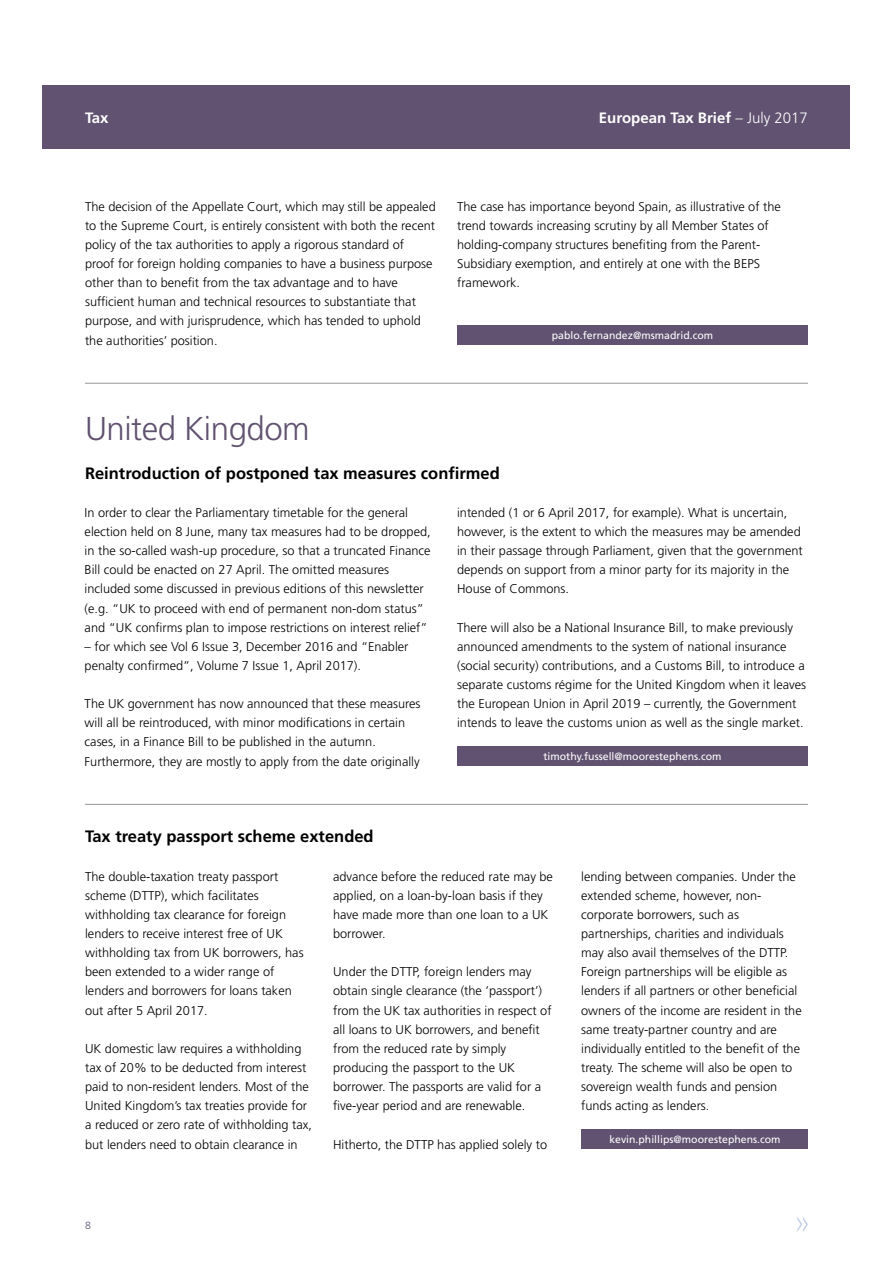
<style>
.page{position:relative;width:893px;height:1263px;background:#fff}
.page>*{position:absolute;margin:0;border:0;box-sizing:border-box;transform-origin:0 0}
.t1{font:300 33px "Frutiger LT Std";letter-spacing:-.015em;color:#605270}
.t2{font:700 16.5px "Frutiger LT Std";color:#000}
.t3{font:700 15px "Frutiger LT Std";color:#fff}
.t4{font:300 12.75px/19.2px "Frutiger LT Std";color:#000}
.t5{font:10.5px "Frutiger LT Std";color:#fff}
.t6{font:300 10.5px "Frutiger LT Std";color:#605270}
.s1{font-weight:300}
</style>
<div class="page">
<div style="left:43px;top:85px;width:807px;height:64px;background:#605270"></div>
<svg style="left:797px;top:1217px;width:11px;height:15px"></svg>
<hr style="left:85px;top:804px;width:723px;height:1px;background:#939598">
<hr style="left:85px;top:383px;width:723px;height:1px;background:#939598">
<div style="left:582px;top:1129px;width:226px;height:19px;background:#605270"></div>
<div style="left:457px;top:746px;width:351px;height:20px;background:#605270"></div>
<div style="left:457px;top:325px;width:351px;height:20px;background:#605270"></div>
<p class="t3" style="left:85px;top:109px;width:25px">Tax</p>
<p class="t3" style="left:599px;top:109px;width:210px">European Tax Brief <span class="s1">– July 2017</span></p>
<p class="t4" style="left:85px;top:197px;width:352px">The decision of the Appellate Court, which may still be appealed to the Supreme Court, is entirely consistent with both the recent policy of the tax authorities to apply a rigorous standard of proof for foreign holding companies to have a business purpose other than to benefit from the tax advantage and to have sufficient human and technical resources to substantiate that purpose, and with jurisprudence, which has tended to uphold the authorities’ position.</p>
<p class="t4" style="left:457px;top:197px;width:325px">The case has importance beyond Spain, as illustrative of the trend towards increasing scrutiny by all Member States of holding-company structures benefiting from the Parent-Subsidiary exemption, and entirely at one with the BEPS framework.</p>
<p class="t5" style="left:552px;top:329px;width:163px">pablo.fernandez@msmadrid.com</p>
<h1 class="t1" style="left:85px;top:410px;width:226px">United Kingdom</h1>
<p class="t2" style="left:85px;top:463px;width:416px">Reintroduction of postponed tax measures confirmed</p>
<p class="t4" style="left:85px;top:503px;width:348px">In order to clear the Parliamentary timetable for the general election held on 8 June, many tax measures had to be dropped, in the so-called wash-up procedure, so that a truncated Finance Bill could be enacted on 27 April. The omitted measures included some discussed in previous editions of this newsletter (e.g. “UK to proceed with end of permanent non-dom status” and “UK confirms plan to impose restrictions on interest relief”</p>
<p class="t4" style="left:85px;top:637px;width:325px">– for which see Vol 6 Issue 3, December 2016 and “Enabler penalty confirmed”, Volume 7 Issue 1, April 2017).</p>
<p class="t4" style="left:85px;top:694px;width:337px">The UK government has now announced that these measures will all be reintroduced, with minor modifications in certain cases, in a Finance Bill to be published in the autumn.<br>Furthermore, they are mostly to apply from the date originally</p>
<p class="t2" style="left:85px;top:827px;width:290px">Tax treaty passport scheme extended</p>
<p class="t4" style="left:457px;top:503px;width:347px">intended (1 or 6 April 2017, for example). What is uncertain, however, is the extent to which the measures may be amended in their passage through Parliament, given that the government depends on support from a minor party for its majority in the House of Commons.</p>
<p class="t4" style="left:457px;top:618px;width:351px">There will also be a National Insurance Bill, to make previously announced amendments to the system of national insurance (social security) contributions, and a Customs Bill, to introduce a separate customs régime for the United Kingdom when it leaves the European Union in April 2019 – currently, the Government intends to leave the customs union as well as the single market.</p>
<p class="t5" style="left:543px;top:750px;width:179px">timothy.fussell@moorestephens.com</p>
<p class="t4" style="left:85px;top:867px;width:220px">The double-taxation treaty passport scheme (DTTP), which facilitates withholding tax clearance for foreign lenders to receive interest free of UK withholding tax from UK borrowers, has been extended to a wider range of lenders and borrowers for loans taken out after 5 April 2017.</p>
<p class="t4" style="left:85px;top:1039px;width:228px">UK domestic law requires a withholding tax of 20% to be deducted from interest paid to non-resident lenders. Most of the United Kingdom’s tax treaties provide for a reduced or zero rate of withholding tax, but lenders need to obtain clearance in</p>
<p class="t4" style="left:333px;top:867px;width:221px">advance before the reduced rate may be applied, on a loan-by-loan basis if they have made more than one loan to a UK borrower.</p>
<p class="t4" style="left:333px;top:962px;width:220px">Under the DTTP, foreign lenders may obtain single clearance (the ‘passport’) from the UK tax authorities in respect of all loans to UK borrowers, and benefit from the reduced rate by simply producing the passport to the UK borrower. The passports are valid for a five-year period and are renewable.</p>
<p class="t4" style="left:333px;top:1135px;width:215px">Hitherto, the DTTP has applied solely to</p>
<p class="t6" style="left:85px;top:1219px;width:7px">8</p>
<p class="t4" style="left:581px;top:867px;width:222px">lending between companies. Under the extended scheme, however, non&shy;corporate borrowers, such as partnerships, charities and individuals may also avail themselves of the DTTP.<br>Foreign partnerships will be eligible as lenders if all partners or other beneficial owners of the income are resident in the same treaty-partner country and are individually entitled to the benefit of the treaty. The scheme will also be open to sovereign wealth funds and pension funds acting as lenders.</p>
<p class="t5" style="left:609px;top:1133px;width:173px">kevin.phillips@moorestephens.com</p>
</div>
